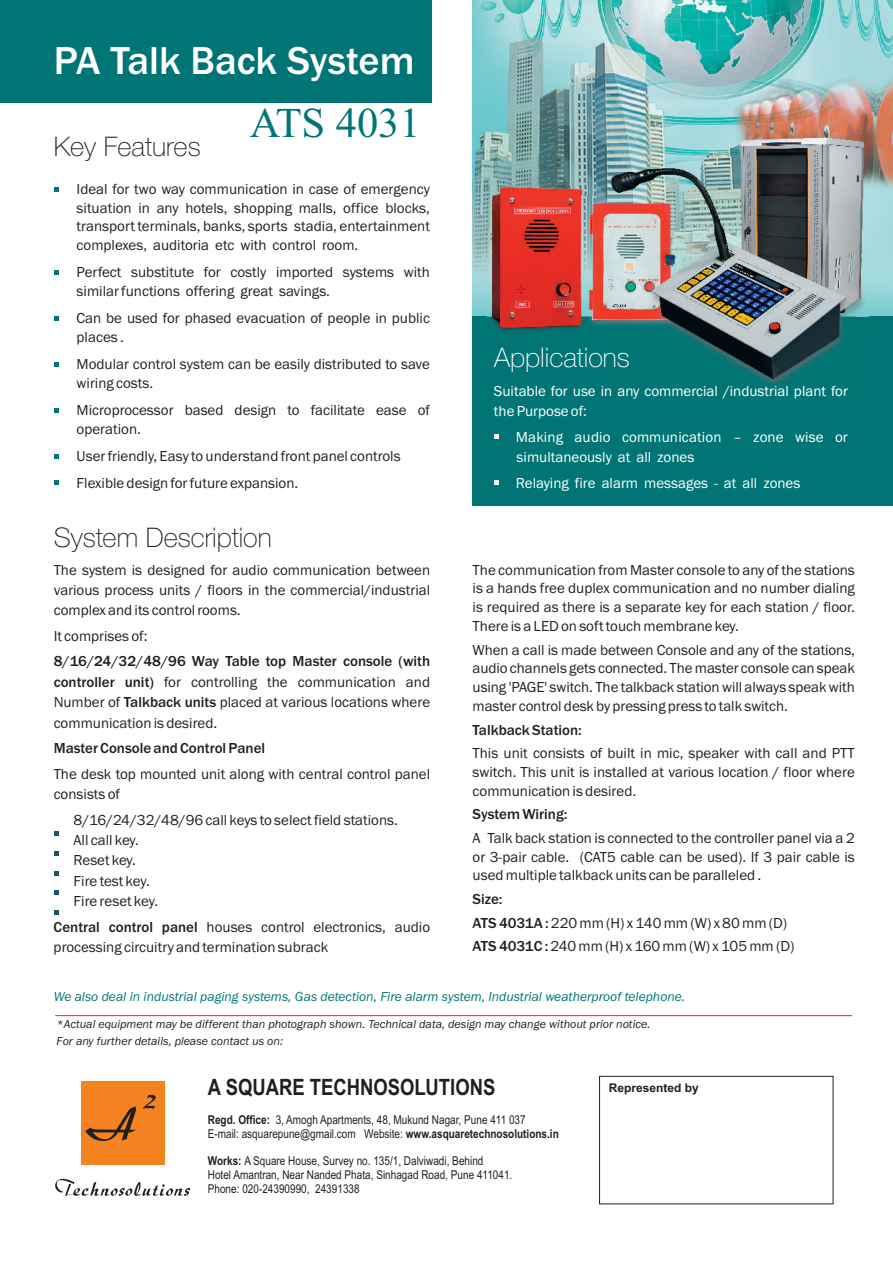
<style>
.page{position:relative;width:893px;height:1263px;background:#fff}
.page>*{position:absolute;margin:0;border:0;box-sizing:border-box;transform-origin:0 0}
.t1{font:42.45px "Times New Roman";color:#017575}
.t2{font:500 40.2px "Franklin Gothic";color:#fff}
.t3{font:100 27px "Helve Nue";color:#231f20}
.t4{font:100 27px "Helve Nue";color:#fff}
.t5{font:700 22.5px "Arial Narrow";color:#231f20}
.t6{font:15px/18.8px "Franklin Gothic";color:#231f20}
.t7{font:15px/20.4px "Franklin Gothic";color:#fff}
.t8{font:500 15px "Franklin Gothic";color:#231f20}
.t9{font:italic 13.5px "Franklin Gothic";color:#017575}
.t10{font:12.15px/13.8px "Arial Narrow";color:#231f20}
.t11{font:italic 12px "Franklin Gothic";color:#231f20}
.t12{font:700 12px "Arial";color:#231f20}
.s1{font-weight:500}
.s2{font-weight:700}
</style>
<div class="page">
<img style="left:473px;top:0;width:420px;height:317px">
<div style="left:0;top:0;width:431px;height:103px;background:#017575"></div>
<div style="left:599px;top:1076px;width:234px;height:128px;border:1px solid #231f20"></div>
<hr style="left:55px;top:1015px;width:797px;height:1px;background:#ee1d23">
<svg style="left:55px;top:1178px;width:135px;height:18px"></svg>
<div style="left:81px;top:1082px;width:83px;height:83px;background:#f58220"></div>
<svg style="left:143px;top:1095px;width:13px;height:14px"></svg>
<svg style="left:85px;top:1106px;width:51px;height:35px"></svg>
<div style="left:473px;top:317px;width:420px;height:189px;background:#017575"></div>
<svg style="left:54px;top:851px;width:4px;height:4px"></svg>
<svg style="left:54px;top:871px;width:4px;height:4px"></svg>
<svg style="left:54px;top:890px;width:4px;height:5px"></svg>
<svg style="left:54px;top:910px;width:4px;height:5px"></svg>
<svg style="left:54px;top:831px;width:4px;height:5px"></svg>
<img style="left:739px;top:138px;width:130px;height:179px">
<img style="left:487px;top:187px;width:100px;height:144px">
<img style="left:580px;top:195px;width:30px;height:136px">
<img style="left:610px;top:160px;width:246px;height:227px">
<svg style="left:54px;top:187px;width:4px;height:5px"></svg>
<svg style="left:54px;top:270px;width:4px;height:5px"></svg>
<svg style="left:54px;top:316px;width:4px;height:5px"></svg>
<svg style="left:54px;top:362px;width:4px;height:5px"></svg>
<svg style="left:54px;top:408px;width:4px;height:4px"></svg>
<svg style="left:54px;top:454px;width:4px;height:5px"></svg>
<svg style="left:54px;top:480px;width:4px;height:5px"></svg>
<svg style="left:494px;top:434px;width:5px;height:5px"></svg>
<svg style="left:494px;top:480px;width:5px;height:5px"></svg>
<h2 class="t2" style="left:54px;top:46px;width:362px">PA Talk Back System</h2>
<h1 class="t1" style="left:250px;top:108px;width:172px">ATS 4031</h1>
<h3 class="t3" style="left:54px;top:134px;width:148px">Key Features</h3>
<p class="t6" style="left:77px;top:181px;width:355px;text-align:justify">Ideal for two way communication in case of emergency situation in any hotels, shopping malls, office blocks, transport terminals, banks, sports stadia, entertainment complexes, auditoria etc with control room.</p>
<p class="t6" style="left:77px;top:264px;width:355px">Perfect substitute for costly imported systems with similar functions offering great savings.</p>
<p class="t6" style="left:77px;top:310px;width:355px">Can be used for phased evacuation of people in public places .</p>
<p class="t6" style="left:77px;top:356px;width:355px">Modular control system can be easily distributed to save wiring costs.</p>
<p class="t6" style="left:77px;top:402px;width:355px">Microprocessor based design to facilitate ease of operation.</p>
<p class="t6" style="left:77px;top:444px;width:326px;line-height:27.2px">User friendly, Easy to understand front panel controls<br>Flexible design for future expansion.</p>
<h3 class="t3" style="left:54px;top:525px;width:220px">System Description</h3>
<p class="t6" style="left:54px;top:561px;width:378px;line-height:20.4px;text-align:justify">The system is designed for audio communication between various process units / floors in the commercial/industrial complex and its control rooms.</p>
<p class="t6" style="left:54px;top:628px;width:95px">It comprises of:</p>
<p class="t6" style="left:54px;top:652px;width:378px;line-height:20.4px;text-align:justify"><span class="s1">8/16/24/32/48/96 Way Table top Master console (with controller unit)</span> for controlling the communication and Number of <span class="s1">Talkback units</span> placed at various locations where communication is desired.</p>
<p class="t8" style="left:54px;top:743px;width:213px">Master Console and Control Panel</p>
<p class="t6" style="left:54px;top:765px;width:378px;line-height:20.4px">The desk top mounted unit along with central control panel consists of</p>
<p class="t6" style="left:74px;top:811px;width:326px;line-height:20.4px">8/16/24/32/48/96 call keys to select field stations.<br>All call key.<br>Reset key.<br>Fire test key.<br>Fire reset key.</p>
<p class="t6" style="left:54px;top:918px;width:378px;line-height:20.4px"><span class="s1">Central control panel</span> houses control electronics, audio processing circuitry and termination subrack</p>
<h3 class="t4" style="left:494px;top:345px;width:137px">Applications</h3>
<p class="t7" style="left:494px;top:382px;width:356px">Suitable for use in any commercial /industrial plant for the Purpose of:</p>
<p class="t7" style="left:516px;top:428px;width:333px">Making audio communication – zone wise or simultaneously at all zones</p>
<p class="t7" style="left:516px;top:474px;width:286px">Relaying fire alarm messages - at all zones</p>
<p class="t6" style="left:473px;top:561px;width:384px;text-align:justify">The communication from Master console to any of the stations is a hands free duplex communication and no number dialing is required as there is a separate key for each station / floor.<br>There is a LED on soft touch membrane key.</p>
<p class="t6" style="left:473px;top:641px;width:384px;text-align:justify">When a call is made between Console and any of the stations, audio channels gets connected. The master console can speak using 'PAGE' switch. The talkback station will always speak with master control desk by pressing press to talk switch.</p>
<p class="t8" style="left:473px;top:724px;width:111px">Talkback Station:</p>
<p class="t6" style="left:473px;top:745px;width:384px;text-align:justify">This unit consists of built in mic, speaker with call and PTT switch. This unit is installed at various location / floor where communication is desired.</p>
<p class="t8" style="left:473px;top:809px;width:96px">System Wiring:</p>
<p class="t6" style="left:473px;top:830px;width:384px;text-align:justify">A Talk back station is connected to the controller panel via a 2 or 3-pair cable. (CAT5 cable can be used). If 3 pair cable is used multiple talkback units can be paralleled .</p>
<p class="t6" style="left:473px;top:888px;width:324px;line-height:23.5px"><span class="s1">Size:<br>ATS 4031A :</span> 220 mm (H) x 140 mm (W) x 80 mm (D)<br><span class="s1">ATS 4031C :</span> 240 mm (H) x 160 mm (W) x 105 mm (D)</p>
<p class="t9" style="left:54px;top:992px;width:633px">We also deal in industrial paging systems, Gas detection, Fire alarm system, Industrial weatherproof telephone.</p>
<p class="t11" style="left:57px;top:1037px;width:228px">For any further details, please contact us on:</p>
<p class="t11" style="left:57px;top:1020px;width:595px">*Actual equipment may be different than photograph shown. Technical data, design may change without prior notice.</p>
<h3 class="t5" style="left:208px;top:1078px;width:289px">A SQUARE TECHNOSOLUTIONS</h3>
<p class="t12" style="left:609px;top:1083px;width:92px">Represented by</p>
<p class="t10" style="left:208px;top:1113px;width:352px"><span class="s2">Regd. Office:</span> 3, Amogh Apartments, 48, Mukund Nagar, Pune 411 037<br>E-mail: asquarepune@gmail.com Website: <span class="s2">www.asquaretechnosolutions.in</span></p>
<p class="t10" style="left:208px;top:1155px;width:306px"><span class="s2">Works:</span> A Square House, Survey no. 135/1, Dalviwadi, Behind<br>Hotel Amantran, Near Nanded Phata, Sinhagad Road, Pune 411041.<br>Phone: 020-24390990, 24391338</p>
</div>
